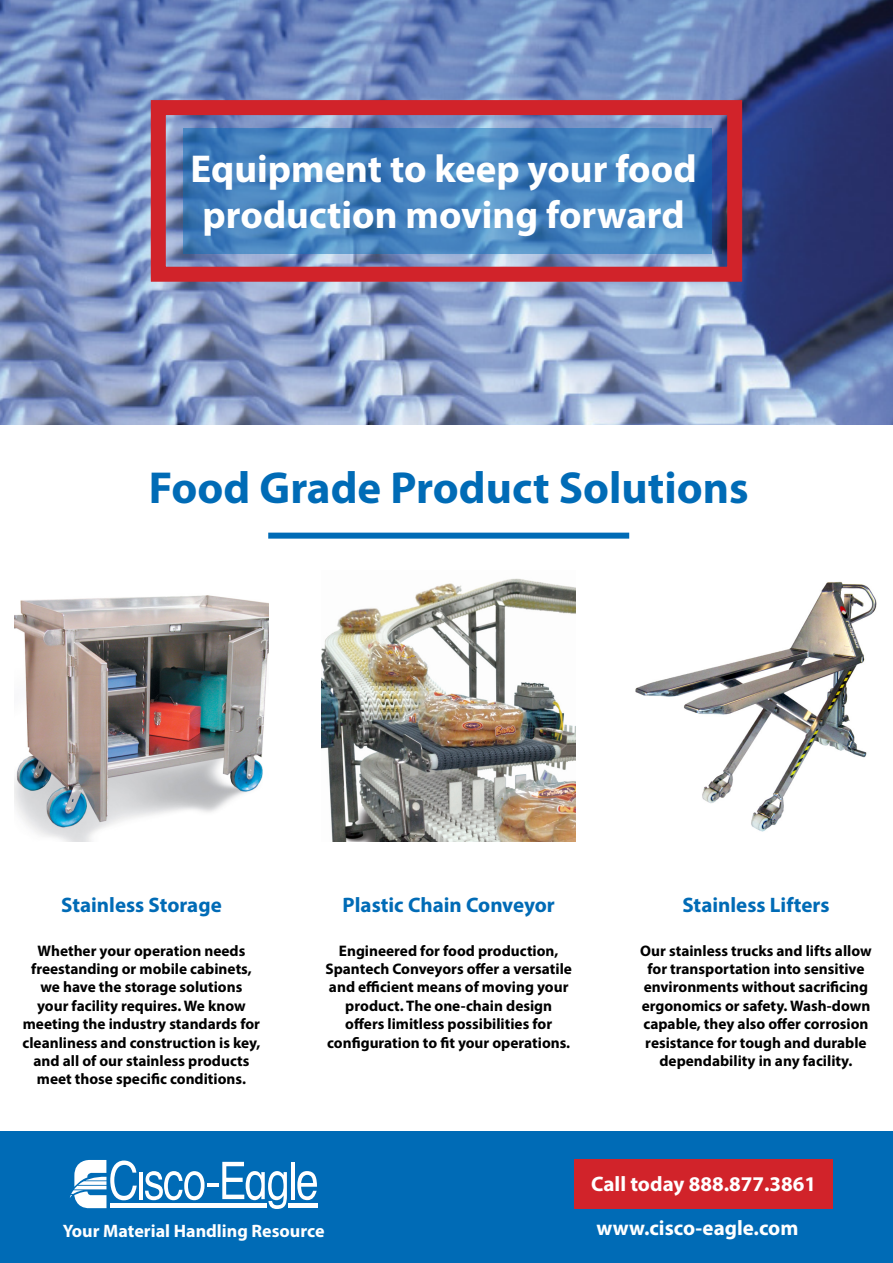
<style>
.page{position:relative;width:893px;height:1263px;background:#fff}
.page>*{position:absolute;margin:0;border:0;box-sizing:border-box;transform-origin:0 0}
.t1{font:700 45px "Myriad Pro";color:#006bb6}
.t2{font:700 39px/46.8px "Myriad Pro";color:#fff;text-align:center}
.t3{font:700 21px "Myriad Pro";color:#006bb6}
.t4{font:700 21px "Myriad Pro";color:#fff}
.t5{font:700 18px "Myriad Pro";color:#fff}
.t6{font:700 15.3px/18.3px "Myriad Pro";color:#000;text-align:center}
</style>
<div class="page">
<div style="left:0;top:1131px;width:893px;height:132px;background:#006bb6"></div>
<img style="left:0;top:0;width:893px;height:424px">
<div style="left:151px;top:100px;width:591px;height:182px;border:15px solid #d1232a"></div>
<svg style="left:183px;top:128px;width:528px;height:126px;background:#4785bf"></svg>
<hr style="left:139px;top:1172px;width:3px;height:27px;background:#fff">
<svg style="left:145px;top:1162px;width:142px;height:47px"></svg>
<hr style="left:291px;top:1162px;width:3px;height:37px;background:#fff">
<svg style="left:297px;top:1171px;width:20px;height:29px"></svg>
<div style="left:110px;top:1203px;width:157px;height:5px;background:#fff"></div>
<div style="left:288px;top:1203px;width:30px;height:5px;background:#fff"></div>
<svg style="left:70px;top:1160px;width:67px;height:49px"></svg>
<div style="left:574px;top:1159px;width:259px;height:50px;background:#d1232a"></div>
<img style="left:15px;top:595px;width:253px;height:247px">
<img style="left:635px;top:581px;width:242px;height:251px">
<img style="left:322px;top:578px;width:253px;height:264px">
<div style="left:268px;top:533px;width:361px;height:6px;background:#006bb6"></div>
<p class="t2" style="left:191px;top:144px;width:508px">Equipment to keep your food production moving forward</p>
<p class="t1" style="left:149px;top:459px;width:601px">Food Grade Product Solutions</p>
<p class="t3" style="left:61px;top:891px;width:162px">Stainless Storage</p>
<p class="t6" style="left:23px;top:941px;width:239px">Whether your operation needs freestanding or mobile cabinets, we have the storage solutions<br>your facility requires. We know meeting the industry standards for cleanliness and construction is key, and all of our stainless products meet those specific conditions.</p>
<p class="t3" style="left:343px;top:891px;width:214px">Plastic Chain Conveyor</p>
<p class="t6" style="left:325px;top:941px;width:248px">Engineered for food production, Spantech Conveyors offer a versatile and efficient means of moving your product. The one-chain design offers limitless possibilities for configuration to fit your operations.</p>
<p class="t3" style="left:682px;top:891px;width:149px">Stainless Lifters</p>
<p class="t6" style="left:640px;top:941px;width:233px">Our stainless trucks and lifts allow for transportation into sensitive environments without sacrificing ergonomics or safety. Wash-down capable, they also offer corrosion resistance for tough and durable dependability in any facility.</p>
<p class="t5" style="left:63px;top:1219px;width:263px">Your Material Handling Resource</p>
<p class="t4" style="left:591px;top:1170px;width:226px">Call today 888.877.3861</p>
<p class="t4" style="left:596px;top:1214px;width:204px">www.cisco-eagle.com</p>
</div>
